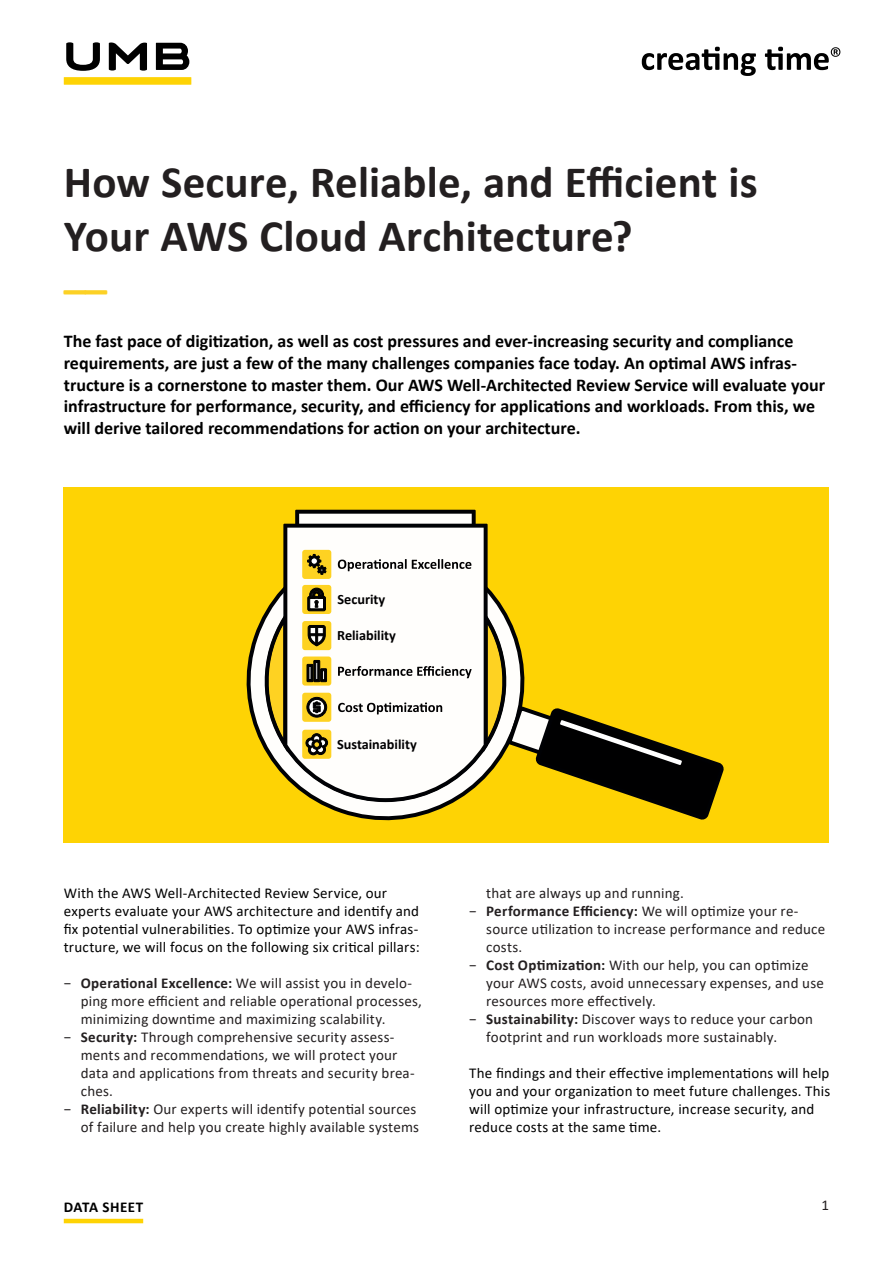
<style>
.page{position:relative;width:893px;height:1263px;background:#fff}
.page>*{position:absolute;margin:0;border:0;box-sizing:border-box;transform-origin:0 0}
.t1{font:700 45px/54px "Calibri";letter-spacing:.005em;color:#231f20}
.t2{font:700 45px "Calibri";color:#fcd125}
.t3{font:700 18px/21.6px "Calibri";color:#000}
.t4{font:15px "Calibri";letter-spacing:.015em;color:#231f20}
.t5{font:15px/18px "Calibri";letter-spacing:.01em;color:#000}
.t6{font:700 15px "Calibri";letter-spacing:.03em;color:#000}
.t7{font:700 14.25px "Calibri";color:#000001}
.s1{font-weight:700}
</style>
<div class="page">
<hr style="left:64px;top:1219px;width:79px;height:4px;background:#fed304">
<div style="left:64px;top:77px;width:127px;height:8px;background:#fed304"></div>
<svg style="left:66px;top:42px;width:34px;height:29px"></svg>
<svg style="left:109px;top:42px;width:38px;height:29px"></svg>
<svg style="left:156px;top:43px;width:33px;height:27px"></svg>
<svg style="left:642px;top:47px;width:114px;height:29px"></svg>
<svg style="left:765px;top:47px;width:75px;height:23px"></svg>
<div style="left:64px;top:487px;width:765px;height:356px;background:#fed304"></div>
<svg style="left:251px;top:622px;width:9px;height:119px"></svg>
<svg style="left:295px;top:510px;width:181px;height:14px;background:#aeadac"></svg>
<svg style="left:283px;top:524px;width:205px;height:64px;background:#e1e0dd"></svg>
<div style="left:302px;top:550px;width:29px;height:29px;background:#fed222;border-radius:3px"></div>
<svg style="left:307px;top:554px;width:20px;height:21px"></svg>
<svg style="left:338px;top:559px;width:133px;height:12px;background:#adacab"></svg>
<div style="left:302px;top:585px;width:29px;height:29px;background:#fed222;border-radius:3px"></div>
<svg style="left:260px;top:588px;width:464px;height:233px"></svg>
<h1 class="t1" style="left:64px;top:155px;width:695px">How Secure, Reliable, and Efficient is<br>Your AWS Cloud Architecture?</h1>
<h1 class="t2" style="left:64px;top:259px;width:45px">––</h1>
<p class="t3" style="left:64px;top:330px;width:763px">The fast pace of digitization, as well as cost pressures and ever-increasing security and compliance requirements, are just a few of the many challenges companies face today. An optimal AWS infras&shy;tructure is a cornerstone to master them. Our AWS Well-Architected Review Service will evaluate your infrastructure for performance, security, and efficiency for applications and workloads. From this, we will derive tailored recommendations for action on your architecture.</p>
<p class="t7" style="left:337px;top:589px;width:49px">Security</p>
<p class="t7" style="left:337px;top:625px;width:60px">Reliability</p>
<p class="t7" style="left:337px;top:734px;width:81px">Sustainability</p>
<p class="t5" style="left:64px;top:883px;width:357px">With the AWS Well-Architected Review Service, our experts evaluate your AWS architecture and identify and fix potential vulnerabilities. To optimize your AWS infras&shy;tructure, we will focus on the following six critical pillars:</p>
<p class="t4" style="left:64px;top:972px;width:350px">− <span class="s1">Operational Excellence:</span> We will assist you in develo-</p>
<p class="t4" style="left:81px;top:990px;width:343px">ping more efficient and reliable operational processes,</p>
<p class="t4" style="left:81px;top:1008px;width:306px">minimizing downtime and maximizing scalability.</p>
<p class="t4" style="left:64px;top:1026px;width:332px">− <span class="s1">Security:</span> Through comprehensive security assess-</p>
<p class="t4" style="left:81px;top:1044px;width:318px">ments and recommendations, we will protect your</p>
<p class="t4" style="left:81px;top:1062px;width:335px">data and applications from threats and security brea-</p>
<p class="t4" style="left:81px;top:1080px;width:34px">ches.</p>
<p class="t4" style="left:64px;top:1098px;width:354px">− <span class="s1">Reliability:</span> Our experts will identify potential sources</p>
<p class="t4" style="left:81px;top:1116px;width:340px">of failure and help you create highly available systems</p>
<p class="t4" style="left:486px;top:882px;width:199px">that are always up and running.</p>
<p class="t4" style="left:469px;top:900px;width:331px">− <span class="s1">Performance Efficiency:</span> We will optimize your re-</p>
<p class="t4" style="left:486px;top:918px;width:341px">source utilization to increase performance and reduce</p>
<p class="t4" style="left:486px;top:936px;width:38px">costs.</p>
<p class="t4" style="left:469px;top:954px;width:341px">− <span class="s1">Cost Optimization:</span> With our help, you can optimize</p>
<p class="t4" style="left:486px;top:972px;width:339px">your AWS costs, avoid unnecessary expenses, and use</p>
<p class="t4" style="left:486px;top:990px;width:171px">resources more effectively.</p>
<p class="t4" style="left:469px;top:1008px;width:345px">− <span class="s1">Sustainability:</span> Discover ways to reduce your carbon</p>
<p class="t4" style="left:486px;top:1026px;width:292px">footprint and run workloads more sustainably.</p>
<p class="t5" style="left:469px;top:1063px;width:363px">The findings and their effective implementations will help you and your organization to meet future challenges. This will optimize your infrastructure, increase security, and reduce costs at the same time.</p>
<p class="t6" style="left:64px;top:1196px;width:81px">DATA SHEET</p>
<p class="t4" style="left:822px;top:1195px;width:9px">1</p>
</div>
